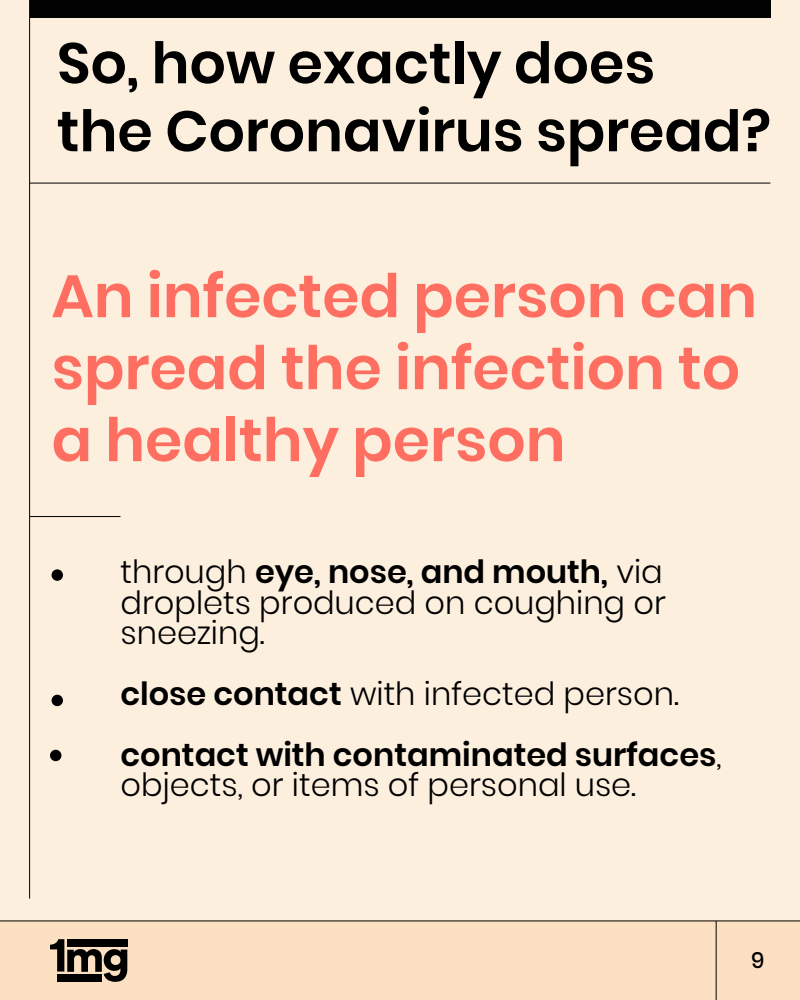
<style>
.page{position:relative;width:800px;height:1000px;background:#fcefde}
.page>*{position:absolute;margin:0;border:0;box-sizing:border-box;transform-origin:0 0}
.t1{font:600 60px/72px "Poppins";color:#fe6f61}
.t2{font:600 57px/68px "Poppins";color:#000}
.t3{font:300 32px/30.4px "Poppins";color:#000;text-align:justify}
.t4{font:600 32px/60.8px "Poppins";color:#000}
.t5{font:500 22px "Poppins";color:#000}
.s1{font-weight:600}
.s2{font-weight:300}
</style>
<div class="page">
<hr style="left:30px;top:183px;width:740px;height:1px;background:#010101">
<hr style="left:29px;top:0;width:1px;height:899px;background:#010101">
<div style="left:0;top:921px;width:800px;height:79px;background:#fbe1c2"></div>
<svg style="left:50px;top:939px;width:77px;height:43px"></svg>
<div style="left:57px;top:975px;width:45px;height:7px;background:#000"></div>
<div style="left:67px;top:939px;width:60px;height:7px;background:#000"></div>
<div style="left:30px;top:0;width:740px;height:18px;background:#010101"></div>
<hr style="left:0;top:920px;width:800px;height:1px;background:#010101">
<hr style="left:716px;top:921px;width:1px;height:79px;background:#010101">
<div style="left:52px;top:569px;width:11px;height:12px;background:#000;border-radius:50%"></div>
<div style="left:52px;top:695px;width:11px;height:11px;background:#000;border-radius:50%"></div>
<div style="left:50px;top:750px;width:11px;height:11px;background:#000;border-radius:50%"></div>
<hr style="left:30px;top:516px;width:90px;height:1px;background:#010101">
<h2 class="t2" style="left:57px;top:29px;width:715px">So, how exactly does<br>the Coronavirus spread?</h2>
<h1 class="t1" style="left:52px;top:260px;width:707px">An infected person can spread the infection to a healthy person</h1>
<p class="t3" style="left:120px;top:557px;width:547px">through <span class="s1">eye, nose, and mouth,</span> via droplets produced on coughing or sneezing.</p>
<p class="t4" style="left:120px;top:663px;width:603px">close contact <span class="s2">with infected person. </span>contact with contaminated surfaces<span class="s2">,</span></p>
<p class="t3" style="left:120px;top:770px;width:517px">objects, or items of personal use.</p>
<p class="t5" style="left:751px;top:945px;width:15px">9</p>
</div>
